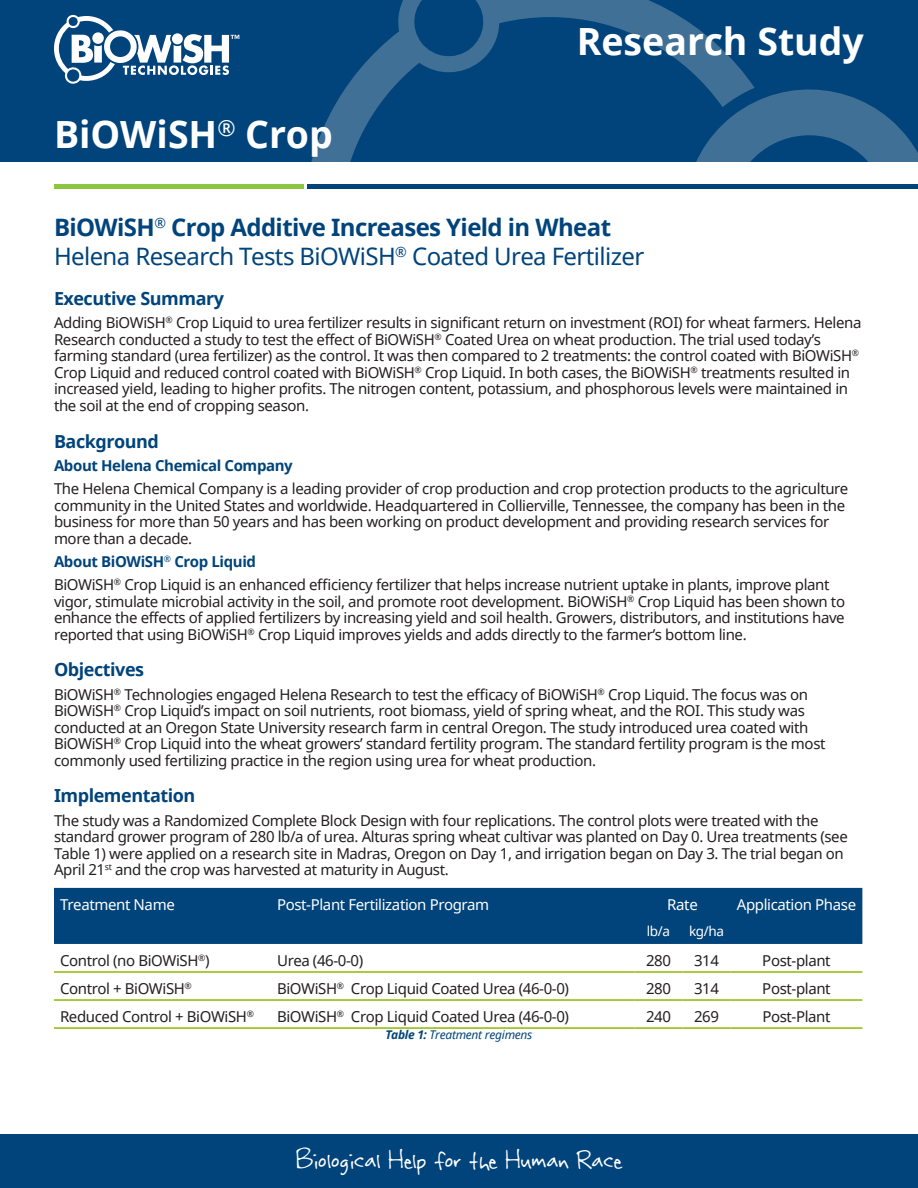
<style>
.page{position:relative;width:918px;height:1188px;background:#fff}
.page>*{position:absolute;margin:0;border:0;box-sizing:border-box;transform-origin:0 0}
.Document_Headers_-_W{font:700 37.5px "Noto Sans";color:#fff}
.t1{font:30px "Rabiohead";letter-spacing:-.025em;color:#fff}
.t2{font:24px "Noto Sans";letter-spacing:-.025em;color:#00447b}
.Document_Title_-_Blu{font:700 24px "Noto Sans";letter-spacing:-.025em;color:#00447b}
.Paragraph_Heading{font:700 18px "Noto Sans";letter-spacing:-.025em;color:#00447b}
.t3{font:15px/16.5px "Noto Sans";letter-spacing:-.025em;color:#231f20}
.t4{font:15px "Noto Sans";letter-spacing:-.025em;color:#fff}
.t5{font:700 15px "Noto Sans";letter-spacing:-.025em;color:#00447b}
.t6{font:13.5px "Noto Sans";color:#fff}
.t7{font:italic 12px "Noto Sans";letter-spacing:-.025em;color:#00447b}
.s1{font-weight:700}
</style>
<div class="page">
<div style="left:0;top:0;width:918px;height:162px;background:#00447b"></div>
<hr style="left:54px;top:185px;width:249px;height:4px;background:#8bc63e">
<hr style="left:307px;top:185px;width:611px;height:4px;background:#00447b">
<svg style="left:54px;top:15px;width:185px;height:69px"></svg>
<svg style="left:311px;top:0;width:433px;height:162px"></svg>
<svg style="left:669px;top:74px;width:249px;height:88px"></svg>
<div style="left:0;top:1134px;width:918px;height:54px;background:#00447b"></div>
<div style="left:54px;top:888px;width:808px;height:56px;background:#00447b"></div>
<hr style="left:54px;top:971px;width:217px;height:2px;background:#8dba00">
<hr style="left:271px;top:971px;width:363px;height:2px;background:#8dba00">
<hr style="left:634px;top:971px;width:49px;height:2px;background:#8dba00">
<hr style="left:683px;top:971px;width:48px;height:2px;background:#8dba00">
<hr style="left:731px;top:971px;width:131px;height:2px;background:#8dba00">
<hr style="left:54px;top:999px;width:217px;height:2px;background:#8dba00">
<hr style="left:271px;top:999px;width:363px;height:2px;background:#8dba00">
<hr style="left:634px;top:999px;width:49px;height:2px;background:#8dba00">
<hr style="left:683px;top:999px;width:48px;height:2px;background:#8dba00">
<hr style="left:731px;top:999px;width:131px;height:2px;background:#8dba00">
<hr style="left:54px;top:1027px;width:217px;height:2px;background:#8dba00">
<hr style="left:271px;top:1027px;width:363px;height:2px;background:#8dba00">
<hr style="left:634px;top:1027px;width:49px;height:2px;background:#8dba00">
<hr style="left:683px;top:1027px;width:48px;height:2px;background:#8dba00">
<hr style="left:731px;top:1027px;width:131px;height:2px;background:#8dba00">
<p class="Document_Headers_-_W" style="left:54px;top:108px;width:280px">BiOWiSH<sup>®</sup> Crop</p>
<p class="Document_Headers_-_W" style="left:577px;top:15px;width:289px">Research Study</p>
<p class="Document_Title_-_Blu" style="left:54px;top:210px;width:559px">BiOWiSH<sup>®</sup> Crop Additive Increases Yield in Wheat</p>
<p class="t2" style="left:54px;top:239px;width:592px">Helena Research Tests BiOWiSH<sup>®</sup> Coated Urea Fertilizer</p>
<p class="Paragraph_Heading" style="left:54px;top:286px;width:172px">Executive Summary</p>
<p class="t3" style="left:54px;top:314px;width:809px">Adding BiOWiSH<sup>®</sup> Crop Liquid to urea fertilizer results in significant return on investment (ROI) for wheat farmers. Helena Research conducted a study to test the effect of BiOWiSH<sup>®</sup> Coated Urea on wheat production. The trial used today’s farming standard (urea fertilizer) as the control. It was then compared to 2 treatments: the control coated with BiOWiSH<sup>® </sup>Crop Liquid and reduced control coated with BiOWiSH<sup>®</sup> Crop Liquid. In both cases, the BiOWiSH<sup>®</sup> treatments resulted in increased yield, leading to higher profits. The nitrogen content, potassium, and phosphorous levels were maintained in the soil at the end of cropping season.</p>
<p class="Paragraph_Heading" style="left:54px;top:428px;width:106px">Background</p>
<p class="t5" style="left:54px;top:455px;width:240px">About Helena Chemical Company</p>
<p class="t3" style="left:54px;top:480px;width:796px">The Helena Chemical Company is a leading provider of crop production and crop protection products to the agriculture community in the United States and worldwide. Headquartered in Collierville, Tennessee, the company has been in the business for more than 50 years and has been working on product development and providing research services for more than a decade.</p>
<p class="t5" style="left:54px;top:551px;width:204px">About BiOWiSH<sup>®</sup> Crop Liquid</p>
<p class="t3" style="left:54px;top:576px;width:793px">BiOWiSH<sup>®</sup> Crop Liquid is an enhanced efficiency fertilizer that helps increase nutrient uptake in plants, improve plant vigor, stimulate microbial activity in the soil, and promote root development. BiOWiSH<sup>®</sup> Crop Liquid has been shown to enhance the effects of applied fertilizers by increasing yield and soil health. Growers, distributors, and institutions have reported that using BiOWiSH<sup>®</sup> Crop Liquid improves yields and adds directly to the farmer’s bottom line.</p>
<p class="Paragraph_Heading" style="left:54px;top:657px;width:92px">Objectives</p>
<p class="t3" style="left:54px;top:686px;width:773px">BiOWiSH<sup>®</sup> Technologies engaged Helena Research to test the efficacy of BiOWiSH<sup>®</sup> Crop Liquid. The focus was on BiOWiSH<sup>®</sup> Crop Liquid’s impact on soil nutrients, root biomass, yield of spring wheat, and the ROI. This study was conducted at an Oregon State University research farm in central Oregon. The study introduced urea coated with BiOWiSH<sup>®</sup> Crop Liquid into the wheat growers’ standard fertility program. The standard fertility program is the most commonly used fertilizing practice in the region using urea for wheat production.</p>
<p class="Paragraph_Heading" style="left:54px;top:783px;width:143px">Implementation</p>
<p class="t3" style="left:54px;top:812px;width:795px">The study was a Randomized Complete Block Design with four replications. The control plots were treated with the standard grower program of 280 lb/a of urea. Alturas spring wheat cultivar was planted on Day 0. Urea treatments (see Table 1) were applied on a research site in Madras, Oregon on Day 1, and irrigation began on Day 3. The trial began on April 21<sup>st</sup> and the crop was harvested at maturity in August.</p>
<p class="t4" style="left:60px;top:894px;width:116px">Treatment Name</p>
<p class="t4" style="left:277px;top:894px;width:214px">Post-Plant Fertilization Program</p>
<p class="t4" style="left:667px;top:894px;width:32px">Rate</p>
<p class="t4" style="left:737px;top:894px;width:121px">Application Phase</p>
<p class="t6" style="left:647px;top:922px;width:25px">lb/a</p>
<p class="t6" style="left:689px;top:922px;width:37px">kg/ha</p>
<p class="t3" style="left:60px;top:952px;width:151px">Control (no BiOWiSH<sup>®</sup>)</p>
<p class="t3" style="left:277px;top:952px;width:88px">Urea (46-0-0)</p>
<p class="t3" style="left:646px;top:952px;width:26px">280</p>
<p class="t3" style="left:694px;top:952px;width:26px">314</p>
<p class="t3" style="left:762px;top:952px;width:70px">Post-plant</p>
<p class="t3" style="left:60px;top:980px;width:133px">Control + BiOWiSH<sup>®</sup></p>
<p class="t3" style="left:277px;top:980px;width:293px">BiOWiSH<sup>®</sup> Crop Liquid Coated Urea (46-0-0)</p>
<p class="t3" style="left:646px;top:980px;width:26px">280</p>
<p class="t3" style="left:694px;top:980px;width:26px">314</p>
<p class="t3" style="left:762px;top:980px;width:70px">Post-plant</p>
<p class="t3" style="left:60px;top:1008px;width:195px">Reduced Control + BiOWiSH<sup>®</sup></p>
<p class="t3" style="left:277px;top:1008px;width:293px">BiOWiSH<sup>®</sup> Crop Liquid Coated Urea (46-0-0)</p>
<p class="t3" style="left:646px;top:1008px;width:26px">240</p>
<p class="t3" style="left:694px;top:1008px;width:26px">269</p>
<p class="t3" style="left:762px;top:1008px;width:70px">Post-Plant</p>
<p class="t7" style="left:386px;top:1026px;width:148px"><span class="s1">Table 1:</span> Treatment regimens</p>
<h2 class="t1" style="left:296px;top:1142px;width:328px">Biological Help for the Human Race</h2>
</div>
